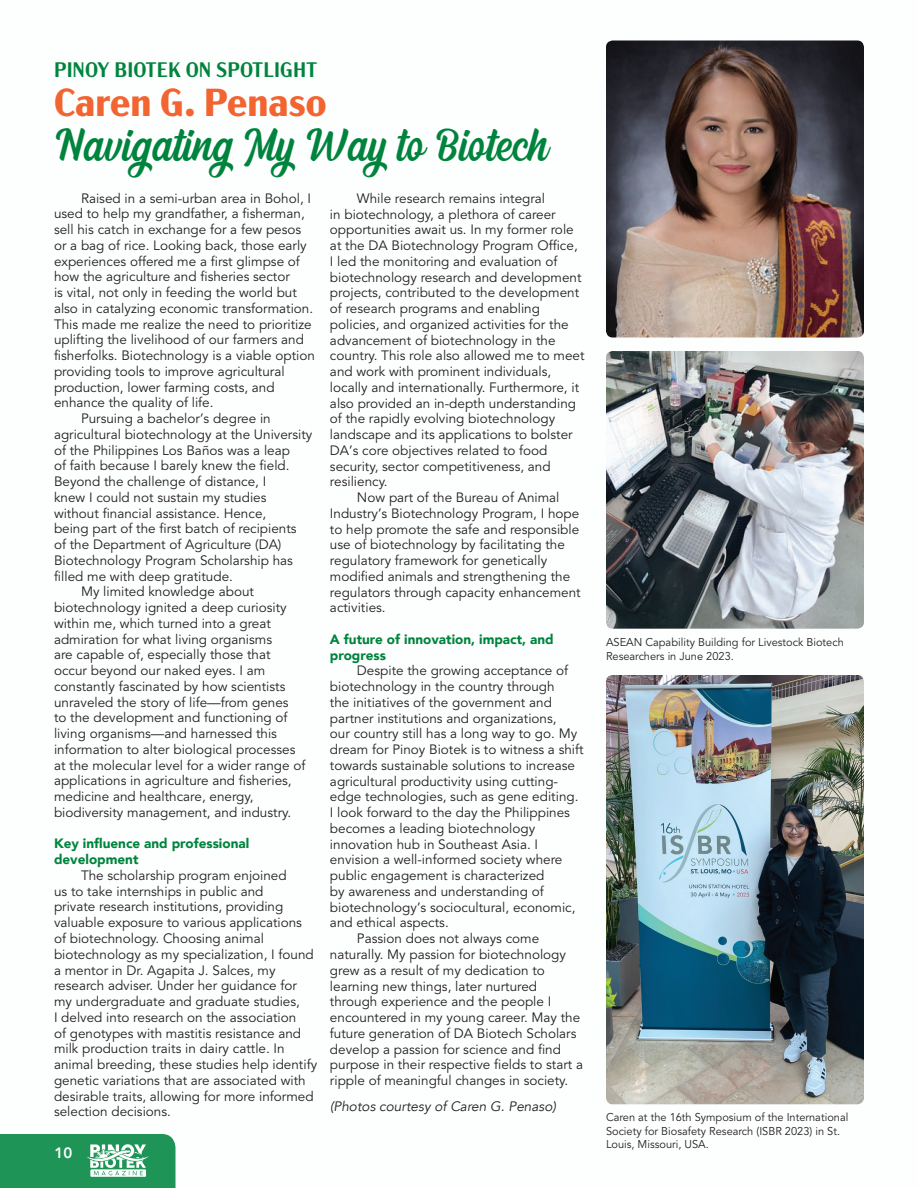
<style>
.page{position:relative;width:918px;height:1188px;background:#fff}
.page>*{position:absolute;margin:0;border:0;box-sizing:border-box;transform-origin:0 0}
.t1{font:39px "Dephiana";color:#00843d}
.t2{font:700 39px "Acme Gothic";color:#f26430}
.t3{font:600 21px "Acme Gothic";color:#00843d}
.t4{font:800 15px "Avenir";color:#fff}
.t5{font:italic 13.65px "Avenir";color:#231f20}
.t6{font:13.5px/15.8px "Avenir";color:#231f20}
.t7{font:900 13.5px/15.8px "Avenir";color:#00843d}
.t8{font:11.25px/13.5px "Avenir";color:#231f20}
</style>
<div class="page">
<img style="left:606px;top:351px;width:258px;height:278px">
<svg style="left:0;top:1134px;width:176px;height:54px"></svg>
<img style="left:606px;top:40px;width:258px;height:298px">
<img style="left:606px;top:675px;width:258px;height:429px">
<h2 class="t3" style="left:54px;top:54px;width:186px">PINOY BIOTEK ON SPOTLIGHT</h2>
<h1 class="t2" style="left:54px;top:73px;width:274px">Caren G. Penaso</h1>
<h1 class="t1" style="left:54px;top:123px;width:496px">Navigating My Way to Biotech</h1>
<p class="t6" style="left:81px;top:190px;width:232px">Raised in a semi-urban area in Bohol, I</p>
<p class="t6" style="left:54px;top:206px;width:252px">used to help my grandfather, a fisherman,</p>
<p class="t6" style="left:54px;top:222px;width:249px">sell his catch in exchange for a few pesos</p>
<p class="t6" style="left:54px;top:238px;width:254px">or a bag of rice. Looking back, those early</p>
<p class="t6" style="left:54px;top:253px;width:247px">experiences offered me a first glimpse of</p>
<p class="t6" style="left:54px;top:269px;width:237px">how the agriculture and fisheries sector</p>
<p class="t6" style="left:54px;top:285px;width:244px">is vital, not only in feeding the world but</p>
<p class="t6" style="left:54px;top:301px;width:261px">also in catalyzing economic transformation.</p>
<p class="t6" style="left:54px;top:316px;width:259px">This made me realize the need to prioritize</p>
<p class="t6" style="left:54px;top:332px;width:251px">uplifting the livelihood of our farmers and</p>
<p class="t6" style="left:54px;top:348px;width:262px">fisherfolks. Biotechnology is a viable option</p>
<p class="t6" style="left:54px;top:364px;width:232px">providing tools to improve agricultural</p>
<p class="t6" style="left:54px;top:380px;width:222px">production, lower farming costs, and</p>
<p class="t6" style="left:54px;top:395px;width:161px">enhance the quality of life.</p>
<p class="t6" style="left:81px;top:411px;width:191px">Pursuing a bachelor’s degree in</p>
<p class="t6" style="left:54px;top:427px;width:260px">agricultural biotechnology at the University</p>
<p class="t6" style="left:54px;top:443px;width:238px">of the Philippines Los Baños was a leap</p>
<p class="t6" style="left:54px;top:458px;width:237px">of faith because I barely knew the field.</p>
<p class="t6" style="left:54px;top:474px;width:214px">Beyond the challenge of distance, I</p>
<p class="t6" style="left:54px;top:490px;width:214px">knew I could not sustain my studies</p>
<p class="t6" style="left:54px;top:506px;width:214px">without financial assistance. Hence,</p>
<p class="t6" style="left:54px;top:521px;width:244px">being part of the first batch of recipients</p>
<p class="t6" style="left:54px;top:537px;width:229px">of the Department of Agriculture (DA)</p>
<p class="t6" style="left:54px;top:553px;width:241px">Biotechnology Program Scholarship has</p>
<p class="t6" style="left:54px;top:569px;width:180px">filled me with deep gratitude.</p>
<p class="t6" style="left:81px;top:584px;width:175px">My limited knowledge about</p>
<p class="t6" style="left:54px;top:600px;width:234px">biotechnology ignited a deep curiosity</p>
<p class="t6" style="left:54px;top:616px;width:218px">within me, which turned into a great</p>
<p class="t6" style="left:54px;top:632px;width:220px">admiration for what living organisms</p>
<p class="t6" style="left:54px;top:647px;width:218px">are capable of, especially those that</p>
<p class="t6" style="left:54px;top:663px;width:213px">occur beyond our naked eyes. I am</p>
<p class="t6" style="left:54px;top:679px;width:233px">constantly fascinated by how scientists</p>
<p class="t6" style="left:54px;top:695px;width:236px">unraveled the story of life—from genes</p>
<p class="t6" style="left:54px;top:710px;width:235px">to the development and functioning of</p>
<p class="t6" style="left:54px;top:726px;width:224px">living organisms—and harnessed this</p>
<p class="t6" style="left:54px;top:742px;width:243px">information to alter biological processes</p>
<p class="t6" style="left:54px;top:758px;width:253px">at the molecular level for a wider range of</p>
<p class="t6" style="left:54px;top:773px;width:239px">applications in agriculture and fisheries,</p>
<p class="t6" style="left:54px;top:789px;width:201px">medicine and healthcare, energy,</p>
<p class="t6" style="left:54px;top:805px;width:239px">biodiversity management, and industry.</p>
<p class="t7" style="left:54px;top:836px;width:197px">Key influence and professional development</p>
<p class="t6" style="left:54px;top:868px;width:265px;text-indent:27px">The scholarship program enjoined<br>us to take internships in public and<br>private research institutions, providing valuable exposure to various applications of biotechnology. Choosing animal biotechnology as my specialization, I found a mentor in Dr. Agapita J. Salces, my research adviser. Under her guidance for my undergraduate and graduate studies,<br>I delved into research on the association<br>of genotypes with mastitis resistance and milk production traits in dairy cattle. In animal breeding, these studies help identify genetic variations that are associated with desirable traits, allowing for more informed selection decisions.</p>
<p class="t4" style="left:55px;top:1141px;width:19px">10</p>
<p class="t6" style="left:357px;top:191px;width:190px">While research remains integral</p>
<p class="t6" style="left:330px;top:206px;width:227px">in biotechnology, a plethora of career</p>
<p class="t6" style="left:330px;top:222px;width:245px">opportunities await us. In my former role</p>
<p class="t6" style="left:330px;top:238px;width:249px">at the DA Biotechnology Program Office,</p>
<p class="t6" style="left:330px;top:254px;width:229px">I led the monitoring and evaluation of</p>
<p class="t6" style="left:330px;top:269px;width:253px">biotechnology research and development</p>
<p class="t6" style="left:330px;top:285px;width:251px">projects, contributed to the development</p>
<p class="t6" style="left:330px;top:301px;width:212px">of research programs and enabling</p>
<p class="t6" style="left:330px;top:317px;width:240px">policies, and organized activities for the</p>
<p class="t6" style="left:330px;top:332px;width:227px">advancement of biotechnology in the</p>
<p class="t6" style="left:330px;top:348px;width:256px">country. This role also allowed me to meet</p>
<p class="t6" style="left:330px;top:364px;width:223px">and work with prominent individuals,</p>
<p class="t6" style="left:330px;top:380px;width:251px">locally and internationally. Furthermore, it</p>
<p class="t6" style="left:330px;top:396px;width:248px">also provided an in-depth understanding</p>
<p class="t6" style="left:330px;top:411px;width:227px">of the rapidly evolving biotechnology</p>
<p class="t6" style="left:330px;top:427px;width:244px">landscape and its applications to bolster</p>
<p class="t6" style="left:330px;top:443px;width:219px">DA’s core objectives related to food</p>
<p class="t6" style="left:330px;top:459px;width:222px">security, sector competitiveness, and</p>
<p class="t6" style="left:330px;top:474px;width:59px">resiliency.</p>
<p class="t6" style="left:357px;top:490px;width:204px">Now part of the Bureau of Animal</p>
<p class="t6" style="left:330px;top:506px;width:251px">Industry’s Biotechnology Program, I hope</p>
<p class="t6" style="left:330px;top:522px;width:251px">to help promote the safe and responsible</p>
<p class="t6" style="left:330px;top:537px;width:236px">use of biotechnology by facilitating the</p>
<p class="t6" style="left:330px;top:553px;width:219px">regulatory framework for genetically</p>
<p class="t6" style="left:330px;top:569px;width:242px">modified animals and strengthening the</p>
<p class="t6" style="left:330px;top:585px;width:252px">regulators through capacity enhancement</p>
<p class="t6" style="left:330px;top:600px;width:57px">activities.</p>
<p class="t7" style="left:330px;top:631px;width:225px">A future of innovation, impact, and progress</p>
<p class="t6" style="left:357px;top:663px;width:213px">Despite the growing acceptance of</p>
<p class="t6" style="left:330px;top:679px;width:226px">biotechnology in the country through</p>
<p class="t6" style="left:330px;top:695px;width:223px">the initiatives of the government and</p>
<p class="t6" style="left:330px;top:711px;width:228px">partner institutions and organizations,</p>
<p class="t6" style="left:330px;top:726px;width:249px">our country still has a long way to go. My</p>
<p class="t6" style="left:330px;top:742px;width:255px">dream for Pinoy Biotek is to witness a shift</p>
<p class="t6" style="left:330px;top:758px;width:246px">towards sustainable solutions to increase</p>
<p class="t6" style="left:330px;top:774px;width:230px">agricultural productivity using cutting-</p>
<p class="t6" style="left:330px;top:789px;width:250px">edge technologies, such as gene editing.</p>
<p class="t6" style="left:330px;top:805px;width:242px">I look forward to the day the Philippines</p>
<p class="t6" style="left:330px;top:821px;width:207px">becomes a leading biotechnology</p>
<p class="t6" style="left:330px;top:837px;width:210px">innovation hub in Southeast Asia. I</p>
<p class="t6" style="left:330px;top:852px;width:234px">envision a well-informed society where</p>
<p class="t6" style="left:330px;top:868px;width:216px">public engagement is characterized</p>
<p class="t6" style="left:330px;top:884px;width:215px">by awareness and understanding of</p>
<p class="t6" style="left:330px;top:900px;width:247px">biotechnology’s sociocultural, economic,</p>
<p class="t6" style="left:330px;top:915px;width:120px">and ethical aspects.</p>
<p class="t6" style="left:357px;top:931px;width:184px">Passion does not always come</p>
<p class="t6" style="left:330px;top:947px;width:238px">naturally. My passion for biotechnology</p>
<p class="t6" style="left:330px;top:963px;width:216px">grew as a result of my dedication to</p>
<p class="t6" style="left:330px;top:978px;width:209px">learning new things, later nurtured</p>
<p class="t6" style="left:330px;top:994px;width:223px">through experience and the people I</p>
<p class="t6" style="left:330px;top:1010px;width:252px">encountered in my young career. May the</p>
<p class="t6" style="left:330px;top:1026px;width:248px">future generation of DA Biotech Scholars</p>
<p class="t6" style="left:330px;top:1041px;width:233px">develop a passion for science and find</p>
<p class="t6" style="left:330px;top:1057px;width:255px">purpose in their respective fields to start a</p>
<p class="t6" style="left:330px;top:1073px;width:240px">ripple of meaningful changes in society.</p>
<p class="t5" style="left:330px;top:1098px;width:228px">(Photos courtesy of Caren G. Penaso)</p>
<p class="t8" style="left:606px;top:636px;width:239px">ASEAN Capability Building for Livestock Biotech<br>Researchers in June 2023.</p>
<p class="t8" style="left:606px;top:1111px;width:244px">Caren at the 16th Symposium of the International<br>Society for Biosafety Research (ISBR 2023) in St.<br>Louis, Missouri, USA.</p>
</div>
